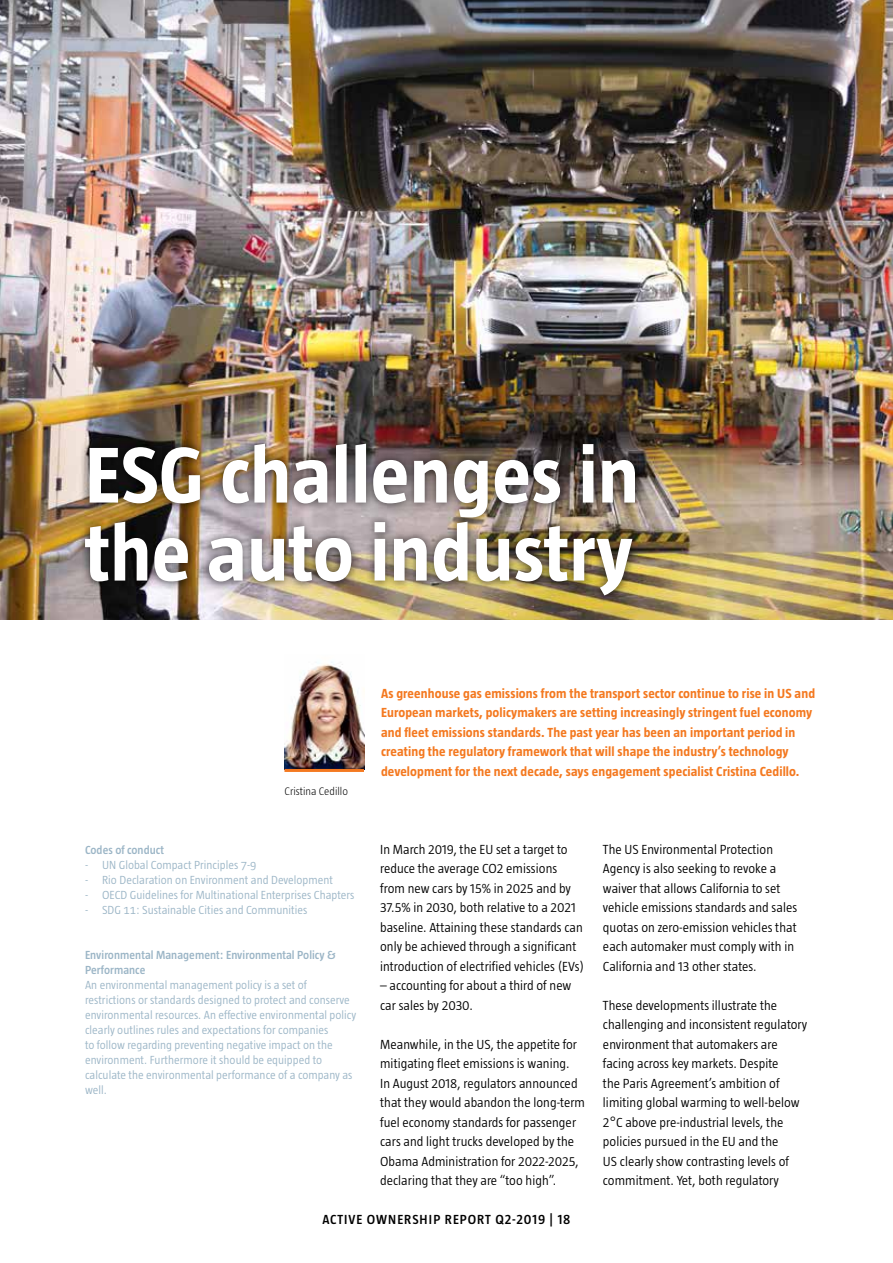
<style>
.page{position:relative;width:893px;height:1263px;background:#fff}
.page>*{position:absolute;margin:0;border:0;box-sizing:border-box;transform-origin:0 0}
.t1{font:700 81px/78px "Taz";letter-spacing:.005em;color:#fff}
.t2{font:300 13.5px/19.5px "Taz";letter-spacing:.005em;color:#000}
.t3{font:700 13.5px/19.5px "Taz";letter-spacing:.01em;color:#f47920}
.t4{font:600 13.5px "Taz";letter-spacing:.07em;color:#000}
.t5{font:300 12px/15px "Taz";letter-spacing:.005em;color:#9bb5c6}
.t6{font:600 12px/15px "Taz";letter-spacing:.005em;color:#9bb5c6}
.t7{font:300 11.25px "Taz";letter-spacing:.005em;color:#000}
</style>
<div class="page">
<img style="left:0;top:0;width:893px;height:620px">
<div style="left:75px;top:434px;width:570px;height:170px;background:#000;opacity:.75"></div>
<img style="left:284px;top:662px;width:80px;height:107px">
<hr style="left:284px;top:769px;width:80px;height:3px;background:#f47920">
<h1 class="t1" style="left:85px;top:435px;width:556px">ESG challenges in the auto industry</h1>
<p class="t7" style="left:284px;top:785px;width:65px">Cristina Cedillo</p>
<p class="t6" style="left:85px;top:842px;width:80px">Codes of conduct</p>
<p class="t5" style="left:85px;top:857px;width:173px">- UN Global Compact Principles 7-9</p>
<p class="t5" style="left:85px;top:872px;width:250px">- Rio Declaration on Environment and Development</p>
<p class="t5" style="left:85px;top:887px;width:271px">- OECD Guidelines for Multinational Enterprises Chapters</p>
<p class="t5" style="left:85px;top:902px;width:224px">- SDG 11: Sustainable Cities and Communities</p>
<p class="t6" style="left:85px;top:947px;width:252px">Environmental Management: Environmental Policy &amp;<br>Performance</p>
<p class="t5" style="left:85px;top:977px;width:273px">An environmental management policy is a set of restrictions or standards designed to protect and conserve environmental resources. An effective environmental policy clearly outlines rules and expectations for companies<br>to follow regarding preventing negative impact on the environment. Furthermore it should be equipped to calculate the environmental performance of a company as well.</p>
<p class="t3" style="left:381px;top:683px;width:436px">As greenhouse gas emissions from the transport sector continue to rise in US and European markets, policymakers are setting increasingly stringent fuel economy and fleet emissions standards. The past year has been an important period in creating the regulatory framework that will shape the industry’s technology development for the next decade, says engagement specialist Cristina Cedillo.</p>
<p class="t2" style="left:380px;top:839px;width:205px">In March 2019, the EU set a target to reduce the average CO2 emissions from new cars by 15% in 2025 and by 37.5% in 2030, both relative to a 2021 baseline. Attaining these standards can only be achieved through a significant introduction of electrified vehicles (EVs)</p>
<p class="t2" style="left:380px;top:975px;width:193px">– accounting for about a third of new car sales by 2030.</p>
<p class="t2" style="left:380px;top:1034px;width:206px">Meanwhile, in the US, the appetite for mitigating fleet emissions is waning.<br>In August 2018, regulators announced that they would abandon the long-term fuel economy standards for passenger cars and light trucks developed by the Obama Administration for 2022-2025, declaring that they are “too high”.</p>
<p class="t2" style="left:603px;top:839px;width:196px">The US Environmental Protection Agency is also seeking to revoke a waiver that allows California to set vehicle emissions standards and sales quotas on zero-emission vehicles that each automaker must comply with in California and 13 other states.</p>
<p class="t2" style="left:603px;top:995px;width:206px">These developments illustrate the challenging and inconsistent regulatory environment that automakers are facing across key markets. Despite<br>the Paris Agreement’s ambition of limiting global warming to well-below 2°C above pre-industrial levels, the policies pursued in the EU and the<br>US clearly show contrasting levels of commitment. Yet, both regulatory</p>
<p class="t4" style="left:322px;top:1212px;width:250px">ACTIVE OWNERSHIP REPORT Q2-2019 | 18</p>
</div>
